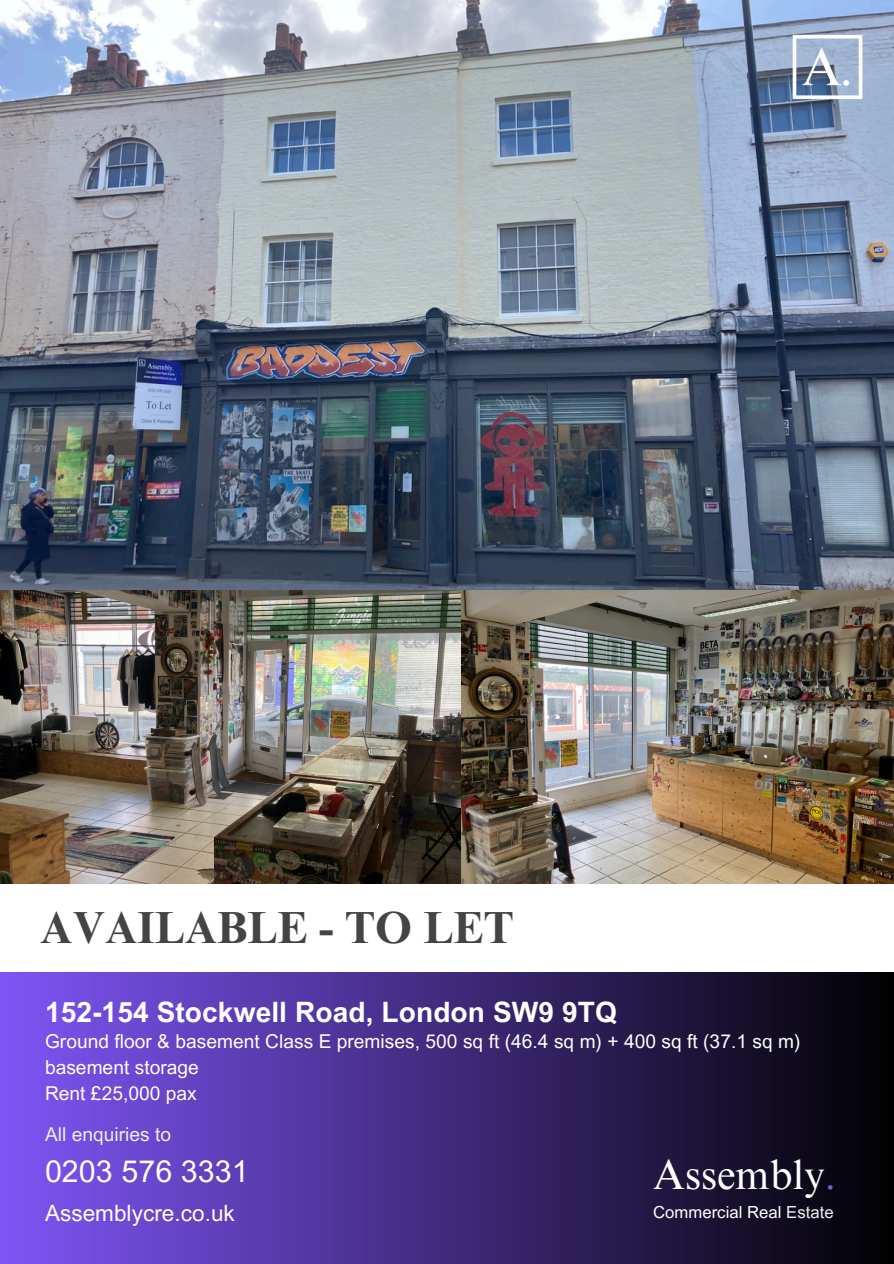
<style>
.page{position:relative;width:894px;height:1264px;background:#fff}
.page>*{position:absolute;margin:0;border:0;box-sizing:border-box;transform-origin:0 0}
.t1{font:700 45px "Times NRMT Pro";color:#444}
.t2{font:41.4px "Times NRMT Pro";letter-spacing:.005em;color:#fff}
.t3{font:30.3px "Arial MT Pro";letter-spacing:.005em;color:#fff}
.t4{font:700 28.05px "Arial MT Pro";letter-spacing:.005em;color:#fff}
.t5{font:22.5px "Arial MT Pro";letter-spacing:.005em;color:#fff}
.t6{font:19.05px/26px "Arial MT Pro";letter-spacing:.005em;color:#fff}
.t7{font:19.05px "Arial MT Pro";letter-spacing:.005em;color:#edf0f1}
.t8{font:16.65px "Arial MT Pro";color:#fff}
.s1{color:#7e55f6}
.s2{color:#edf0f1}
</style>
<div class="page">
<div style="left:0;top:972px;width:893px;height:291px;background:linear-gradient(to right,#7e55f7,#010102)"></div>
<img style="left:0;top:0;width:893px;height:590px">
<img style="left:789px;top:29px;width:75px;height:76px">
<img style="left:0;top:590px;width:893px;height:293px">
<h5 class="t1" style="left:40px;top:910px;width:475px">AVAILABLE - TO LET</h5>
<h2 class="t4" style="left:45px;top:1001px;width:573px">152-154 Stockwell Road, London SW9 9TQ</h2>
<h1 class="t6" style="left:45px;top:1030px;width:756px">Ground floor &amp; basement Class E premises, 500 sq ft (46.4 sq m) + 400 sq ft (37.1 sq m) basement storage<br>Rent £25,000 pax</h1>
<h5 class="t7" style="left:45px;top:1127px;width:128px">All enquiries to</h5>
<h3 class="t3" style="left:45px;top:1159px;width:205px">0203 576 3331</h3>
<h4 class="t5" style="left:45px;top:1204px;width:191px">Assemblycre.co.uk</h4>
<p class="t2" style="left:653px;top:1159px;width:184px">Assembly<span class="s1">.</span></p>
<p class="t8" style="left:653px;top:1206px;width:182px">Commercial Real <span class="s2">Estate</span></p>
</div>
